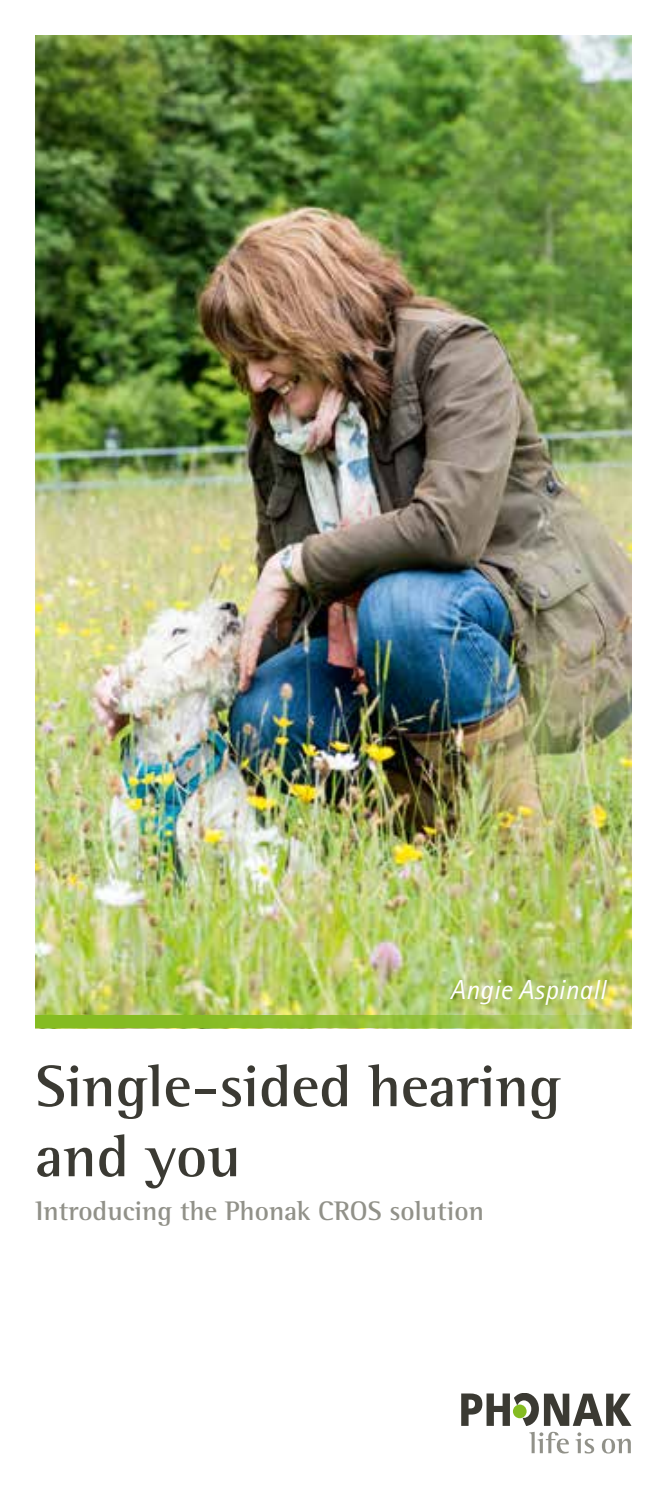
<style>
.page{position:relative;width:667px;height:1489px;background:#fff}
.page>*{position:absolute;margin:0;border:0;box-sizing:border-box;transform-origin:0 0}
.t1{font:700 60px/70px "Rotis Semi Serif Pro";color:#3b3a33}
.t2{font:700 27.5px "Rotis Semi Serif Pro";color:#919189}
.t3{font:italic 27.5px "Rotis Sans Serif Pro";letter-spacing:.01em;color:#fff}
</style>
<div class="page">
<svg style="left:461px;top:1393px;width:170px;height:32px"></svg>
<svg style="left:529px;top:1431px;width:39px;height:22px"></svg>
<svg style="left:575px;top:1432px;width:18px;height:21px"></svg>
<svg style="left:601px;top:1438px;width:29px;height:15px"></svg>
<img style="left:35px;top:35px;width:596px;height:980px">
<svg style="left:35px;top:1015px;width:596px;height:13px;background:#93c038"></svg>
<p class="t3" style="left:449px;top:973px;width:157px">Angie Aspinall</p>
<h1 class="t1" style="left:35px;top:1051px;width:527px">Single-sided hearing and you</h1>
<p class="t2" style="left:35px;top:1194px;width:450px">Introducing the Phonak CROS solution</p>
</div>
